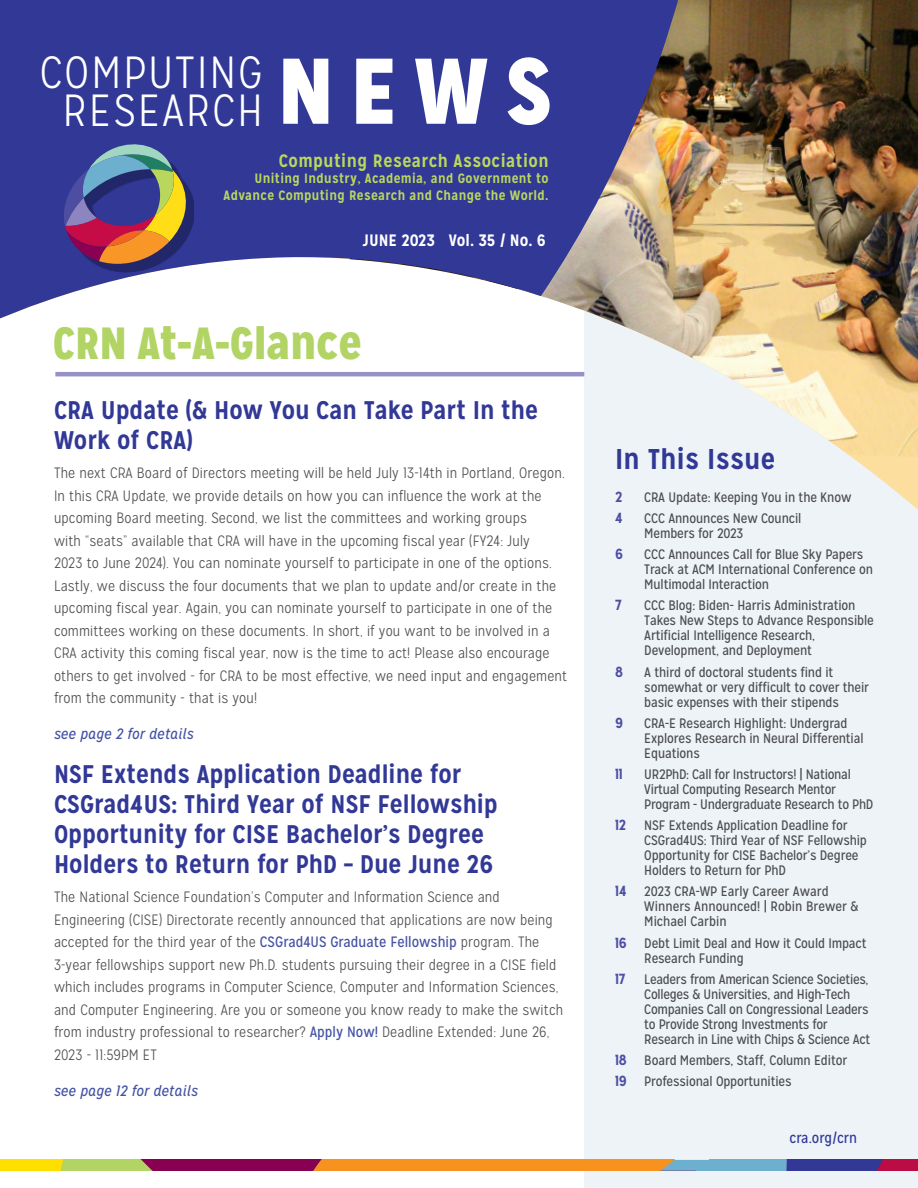
<style>
.page{position:relative;width:918px;height:1188px;background:#fff}
.page>*{position:absolute;margin:0;border:0;box-sizing:border-box;transform-origin:0 0}
.t1{font:900 93px "Mission Gothic";color:#fff}
.t2{font:300 45px/38.7px "Mission Gothic";letter-spacing:.05em;color:#fff;text-align:center}
.t3{font:900 45px "Mission Gothic";letter-spacing:.025em;color:#b2d465}
.t4{font:700 28.5px "Mission Gothic";letter-spacing:.01em;color:#313896}
.AT_A_GLANCE_title{font:700 25.5px/30px "Mission Gothic";color:#313896}
.t5{font:700 18px "Mission Gothic";letter-spacing:.025em;color:#bad75d}
.t6{font:700 16.5px "Mission Gothic";color:#fff}
.BODY{font:300 15px/22.5px "Mission Gothic";letter-spacing:.01em;color:#4d4d4f}
.BODY-2{font:italic 15px "Mission Gothic";letter-spacing:.01em;color:#4352a4}
.t7{font:15px "Mission Gothic";color:#313896}
.t8{font:700 14.7px "Mission Gothic";color:#4d4ea1}
.t9{font:13.8px/15px "Mission Gothic";letter-spacing:-.01em;color:#4d4d4f}
.t10{font:700 13.5px/16.5px "Mission Gothic";letter-spacing:.025em;color:#bad75d;text-align:right}
.s1{font-weight:400;color:#4352a4}
.s2{font-weight:700;font-size:14.7px;color:#4d4ea1}
</style>
<div class="page">
<div style="left:584px;top:270px;width:334px;height:918px;background:#edf3f7"></div>
<img style="left:350px;top:0;width:568px;height:457px">
<svg style="left:0;top:0;width:682px;height:325px;background:#5c5fa2"></svg>
<div style="left:72px;top:152px;width:122px;height:120px;background:#000;opacity:.3"></div>
<svg style="left:60px;top:139px;width:131px;height:127px;background:#6c5c79"></svg>
<svg style="left:0;top:1160px;width:918px;height:11px;background:#b37750"></svg>
<hr style="left:55px;top:372px;width:529px;height:4px;background:#9590c6">
<p class="t2" style="left:40px;top:53px;width:225px">COMPUTING<br>RESEARCH</p>
<p class="t1" style="left:279px;top:31px;width:274px">NEWS</p>
<p class="t5" style="left:279px;top:149px;width:271px">Computing Research Association</p>
<p class="t10" style="left:224px;top:170px;width:327px">Uniting Industry, Academia, and Government to<br>Advance Computing Research and Change the World.</p>
<p class="t6" style="left:363px;top:230px;width:74px">JUNE 2023</p>
<p class="t6" style="left:449px;top:230px;width:98px">Vol. 35 / No. 6</p>
<p class="t3" style="left:54px;top:314px;width:309px">CRN At-A-Glance</p>
<p class="AT_A_GLANCE_title" style="left:54px;top:395px;width:486px">CRA Update (&amp; How You Can Take Part In the<br>Work of CRA)</p>
<p class="BODY" style="left:54px;top:462px;width:514px">The next CRA Board of Directors meeting will be held July 13-14th in Portland, Oregon.<br>In this CRA Update, we provide details on how you can influence the work at the upcoming Board meeting. Second, we list the committees and working groups<br>with “seats” available that CRA will have in the upcoming fiscal year (FY24: July<br>2023 to June 2024). You can nominate yourself to participate in one of the options.<br>Lastly, we discuss the four documents that we plan to update and/or create in the upcoming fiscal year. Again, you can nominate yourself to participate in one of the committees working on these documents. In short, if you want to be involved in a CRA activity this coming fiscal year, now is the time to act! Please also encourage others to get involved - for CRA to be most effective, we need input and engagement from the community - that is you!</p>
<p class="BODY-2" style="left:54px;top:725px;width:141px">see page 2 for details</p>
<p class="AT_A_GLANCE_title" style="left:54px;top:759px;width:445px">NSF Extends Application Deadline for CSGrad4US: Third Year of NSF Fellowship Opportunity for CISE Bachelor’s Degree Holders to Return for PhD – Due June 26</p>
<p class="BODY" style="left:54px;top:886px;width:511px">The National Science Foundation’s Computer and Information Science and Engineering (CISE) Directorate recently announced that applications are now being accepted for the third year of the <span class="s1">CSGrad4US Graduate Fellowship</span> program. The 3-year fellowships support new Ph.D. students pursuing their degree in a CISE field which includes programs in Computer Science, Computer and Information Sciences, and Computer Engineering. Are you or someone you know ready to make the switch from industry professional to researcher? <span class="s1">Apply Now!</span> Deadline Extended: June 26, 2023 - 11:59PM ET</p>
<p class="BODY-2" style="left:54px;top:1081px;width:146px">see page 12 for details</p>
<p class="t4" style="left:615px;top:441px;width:162px">In This Issue</p>
<p class="t8" style="left:615px;top:487px;width:9px">2</p>
<p class="t9" style="left:644px;top:490px;width:209px">CRA Update: Keeping You in the Know</p>
<p class="t8" style="left:615px;top:509px;width:9px">4</p>
<p class="t9" style="left:644px;top:511px;width:159px">CCC Announces New Council<br>Members for 2023</p>
<p class="t8" style="left:615px;top:545px;width:9px">6</p>
<p class="t9" style="left:644px;top:547px;width:230px">CCC Announces Call for Blue Sky Papers<br>Track at ACM International Conference on<br>Multimodal Interaction</p>
<p class="t8" style="left:615px;top:596px;width:8px">7</p>
<p class="t9" style="left:644px;top:598px;width:231px">CCC Blog: Biden-⁠Harris Administration Takes New Steps to Advance Responsible Artificial Intelligence Research, Development, and Deployment</p>
<p class="t8" style="left:615px;top:662px;width:9px">8</p>
<p class="t9" style="left:644px;top:664px;width:226px">A third of doctoral students find it somewhat or very difficult to cover their basic expenses with their stipends</p>
<p class="t8" style="left:615px;top:713px;width:10px">9</p>
<p class="t9" style="left:644px;top:716px;width:221px">CRA-E Research Highlight: Undergrad<br>Explores Research in Neural Differential<br>Equations</p>
<p class="t8" style="left:615px;top:765px;width:9px">11</p>
<p class="t9" style="left:644px;top:767px;width:231px">UR2PhD: Call for Instructors! | National<br>Virtual Computing Research Mentor<br>Program - Undergraduate Research to PhD</p>
<p class="t9" style="left:644px;top:818px;width:224px;text-indent:-29px"><span class="s2">12</span> NSF Extends Application Deadline for CSGrad4US: Third Year of NSF Fellowship Opportunity for CISE Bachelor’s Degree Holders to Return for PhD</p>
<p class="t9" style="left:644px;top:884px;width:216px;text-indent:-29px"><span class="s2">14</span> 2023 CRA-WP Early Career Award<br>Winners Announced! | Robin Brewer &amp;<br>Michael Carbin</p>
<p class="t9" style="left:644px;top:935px;width:224px;text-indent:-29px"><span class="s2">16</span> Debt Limit Deal and How it Could Impact<br>Research Funding</p>
<p class="t8" style="left:615px;top:969px;width:12px">17</p>
<p class="t9" style="left:644px;top:972px;width:228px">Leaders from American Science Societies, Colleges &amp; Universities, and High-Tech Companies Call on Congressional Leaders to Provide Strong Investments for Research in Line with Chips &amp; Science Act</p>
<p class="t9" style="left:615px;top:1053px;width:234px"><span class="s2">18</span> Board Members, Staff, Column Editor</p>
<p class="t9" style="left:615px;top:1074px;width:178px"><span class="s2">19</span> Professional Opportunities</p>
<p class="t7" style="left:789px;top:1128px;width:69px">cra.org/crn</p>
</div>
